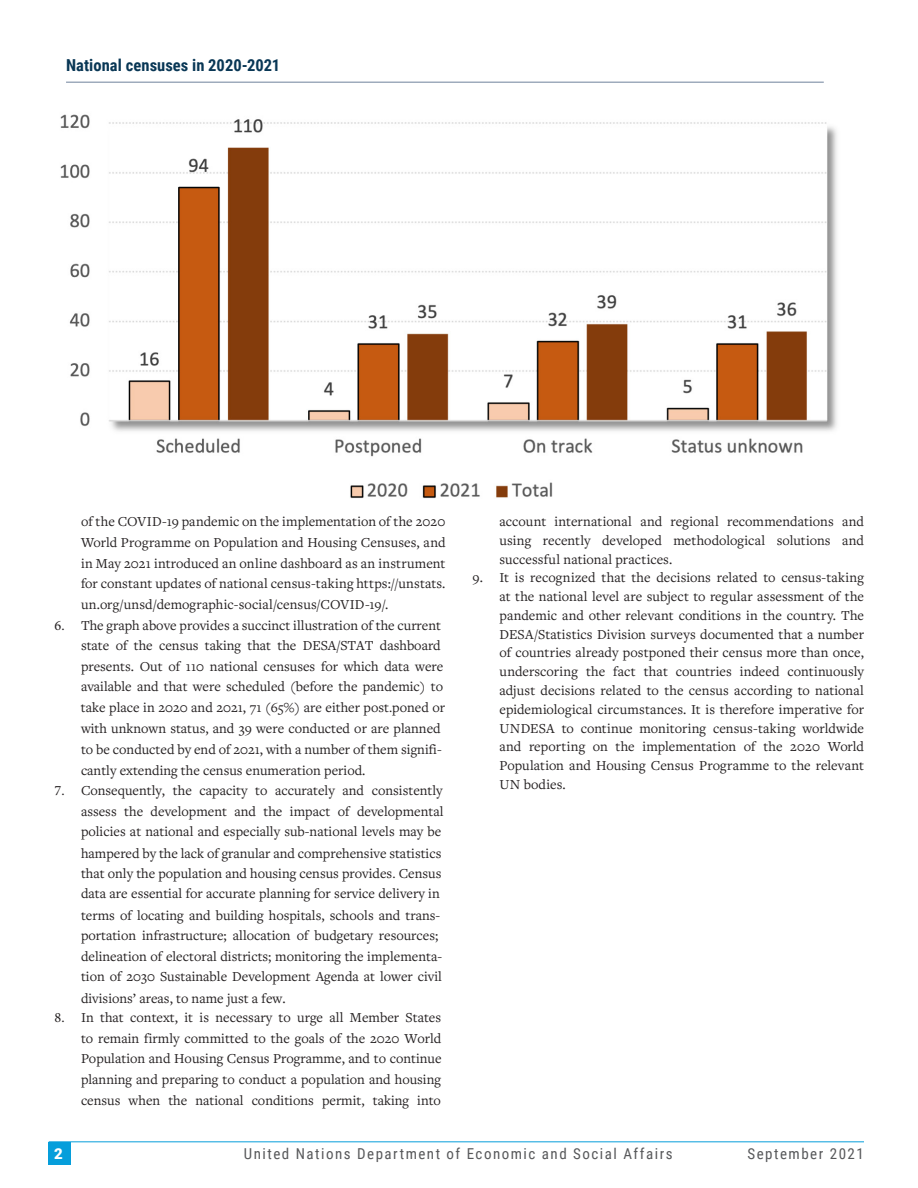
<style>
.page{position:relative;width:918px;height:1188px;background:#fff}
.page>*{position:absolute;margin:0;border:0;box-sizing:border-box;transform-origin:0 0}
.Figure_head_2{font:700 16.5px "Roboto Condensed";letter-spacing:.005em;color:#093755}
.t1{font:15px "Roboto Condensed";letter-spacing:.1em;color:#57585a}
.t2{font:900 15px "Roboto";color:#fff}
.t3{font:14.25px/20.7px "Freight Text Pro";color:#231f20;text-align:justify}
.s1{font-family:"Minion Pro"}
</style>
<div class="page">
<div style="left:49px;top:1142px;width:22px;height:23px;background:#069edb"></div>
<hr style="left:49px;top:1141px;width:815px;height:1px;background:#069edb">
<img style="left:60px;top:114px;width:777px;height:385px">
<hr style="left:66px;top:82px;width:758px;height:1px;background:#6e819b">
<h6 class="Figure_head_2" style="left:66px;top:54px;width:216px">National censuses in 2020-2021</h6>
<p class="t3" style="left:81px;top:511px;width:366px">of the COVID-19 pandemic on the implementation of the 2020<br>World Programme on Population and Housing Censuses, and in May 2021 introduced an online dashboard as an instrument for constant updates of national census-taking https://unstats. un.org/unsd/demographic-social/census/COVID-19/.</p>
<p class="t3" style="left:81px;top:615px;width:366px;text-align:left;text-indent:-26px"><span class="s1">6.</span> The graph above provides a succinct illustration of the current state of the census taking that the DESA/STAT dashboard presents. Out of 110 national censuses for which data were available and that were scheduled (before the pandemic) to take place in 2020 and 2021, 71 (65%) are either post<span class="s1">.</span>poned or with unknown status, and 39 were conducted or are planned to be conducted by end of 2021, with a number of them signifi&shy;cantly extending the census enumeration period.</p>
<p class="t3" style="left:81px;top:779px;width:364px;text-align:left;text-indent:-26px"><span class="s1">7.</span> Consequently, the capacity to accurately and consistently assess the development and the impact of developmental policies at national and especially sub-national levels may be hampered by the lack of granular and comprehensive statistics</p>
<p class="t3" style="left:81px;top:862px;width:362px;line-height:21.1px">that only the population and housing census provides<span class="s1">.</span> Census data are essential for accurate planning for service delivery in terms of locating and building hospitals, schools and trans-</p>
<p class="t3" style="left:81px;top:924px;width:363px;line-height:21.5px">portation infrastructure; allocation of budgetary resources; delineation of electoral districts; monitoring the implementa-</p>
<p class="t3" style="left:81px;top:965px;width:363px;line-height:21.5px">tion of 2030 Sustainable Development Agenda at lower civil divisions’ areas, to name just a few.</p>
<p class="t3" style="left:81px;top:1007px;width:362px;text-indent:-26px"><span class="s1">8.</span> In that context, it is necessary to urge all Member States to remain firmly committed to the goals of the 2020 World Population and Housing Census Programme, and to continue planning and preparing to conduct a population and housing census when the national conditions permit, taking into</p>
<p class="t3" style="left:500px;top:512px;width:366px;line-height:18.8px">account international and regional recommendations and using recently developed methodological solutions and successful national practices.</p>
<p class="t3" style="left:500px;top:568px;width:366px;line-height:18.8px;text-indent:-27px">9. It is recognized that the decisions related to census-taking at the national level are subject to regular assessment of the pandemic and other relevant conditions in the country. The DESA/Statistics Division surveys documented that a number of countries already postponed their census more than once, underscoring the fact that countries indeed continuously adjust decisions related to the census according to national epidemiological circumstances. It is therefore imperative for UNDESA to continue monitoring census-taking worldwide and reporting on the implementation of the 2020 World Population and Housing Census Programme to the relevant UN bodies.</p>
<p class="t2" style="left:54px;top:1143px;width:10px">2</p>
<p class="t1" style="left:244px;top:1143px;width:430px">United Nations Department of Economic and Social Affairs</p>
<p class="t1" style="left:748px;top:1143px;width:118px">September 2021</p>
</div>
